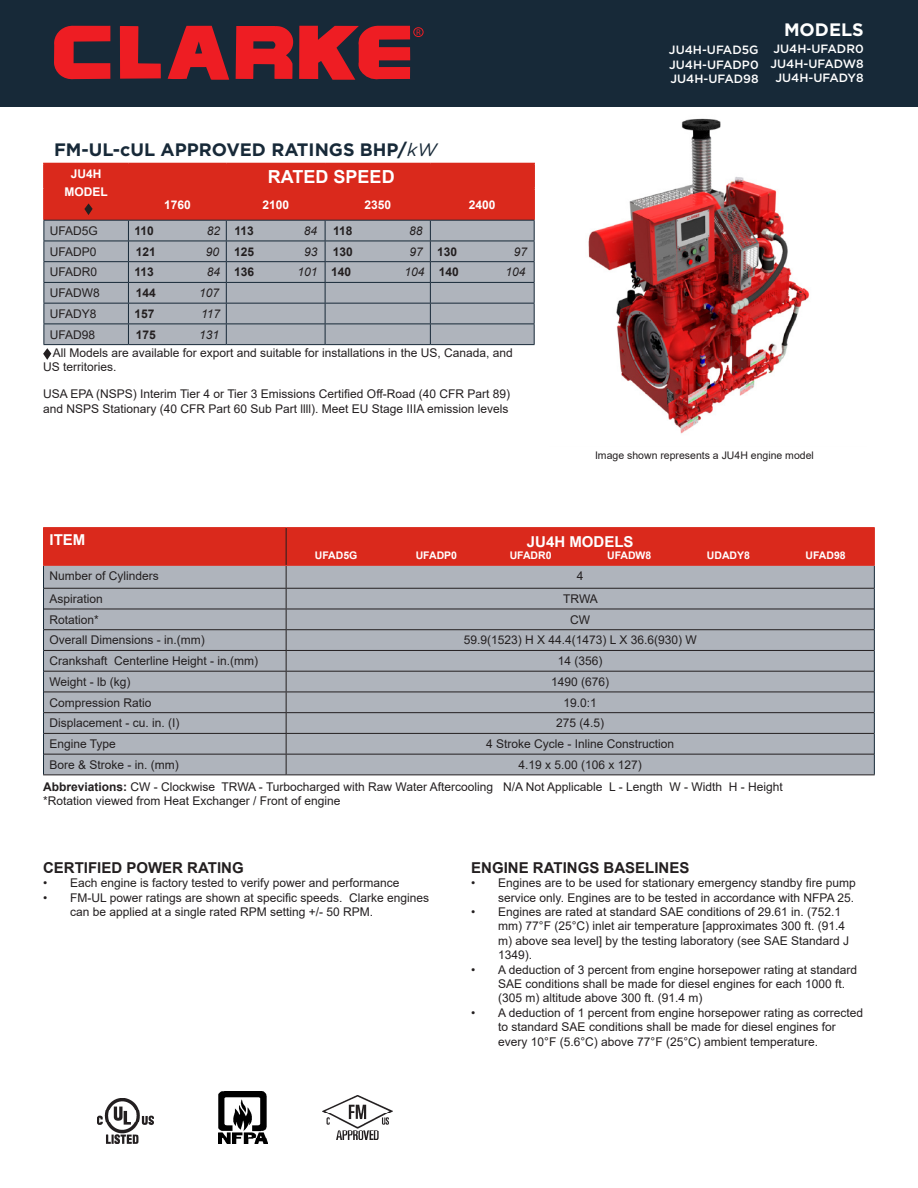
<style>
.page{position:relative;width:918px;height:1188px;background:#fff}
.page>*{position:absolute;margin:0;border:0;box-sizing:border-box;transform-origin:0 0}
.t1{font:700 18px "Gotham";color:#172938}
.t2{font:700 18px "Arial";color:#fff}
.t3{font:700 18px "Gotham";color:#fff}
.t4{font:700 15px "Arial";color:#231f20}
.t5{font:700 15px "Arial";color:#fff}
.t6{font:12px/14.4px "Arial";color:#231f20}
.t7{font:500 12px "Gotham";color:#fff}
.t8{font:700 12px "Arial";color:#231f20}
.t9{font:italic 12px "Arial";color:#231f20}
.t10{font:700 12px "Arial";color:#fff}
.t11{font:700 10.5px "Arial";color:#fff}
.t12{font:10.5px "Arial";color:#231f20}
.t13{font:8.25px "Myriad Pro";color:#ee1d23;scale:1.05 1}
.s1{font-weight:400;font-style:italic}
.s2{font-weight:700}
</style>
<div class="page">
<img style="left:97px;top:1098px;width:56px;height:46px">
<img style="left:219px;top:1092px;width:49px;height:51px">
<img style="left:323px;top:1095px;width:69px;height:45px">
<img style="left:550px;top:106px;width:316px;height:328px">
<svg style="left:43px;top:528px;width:832px;height:247px;background:#af989d"></svg>
<hr style="left:43px;top:775px;width:243px;height:1px;background:#231f20">
<hr style="left:286px;top:775px;width:589px;height:1px;background:#231f20">
<hr style="left:43px;top:527px;width:243px;height:1px;background:#da291c">
<hr style="left:43px;top:528px;width:1px;height:37px;background:#da291c">
<hr style="left:286px;top:527px;width:589px;height:1px;background:#da291c">
<hr style="left:874px;top:528px;width:1px;height:37px;background:#da291c">
<hr style="left:43px;top:565px;width:243px;height:1px;background:#da291c">
<hr style="left:286px;top:565px;width:589px;height:1px;background:#da291c">
<hr style="left:286px;top:528px;width:1px;height:37px;background:#231f20">
<svg style="left:43px;top:163px;width:492px;height:197px;background:#ba8b8d"></svg>
<div style="left:0;top:0;width:918px;height:106px;background:#172938"></div>
<svg style="left:236px;top:25px;width:174px;height:55px"></svg>
<svg style="left:168px;top:26px;width:61px;height:54px"></svg>
<svg style="left:120px;top:26px;width:41px;height:53px"></svg>
<svg style="left:54px;top:26px;width:56px;height:54px"></svg>
<div style="left:413px;top:27px;width:10px;height:10px;border:1px solid #ee1d23;border-radius:50%"></div>
<p class="t13" style="left:416px;top:27px;width:6px">R</p>
<p class="t1" style="left:54px;top:137px;width:384px">FM-UL-cUL APPROVED RATINGS BHP/<span class="s1">kW</span></p>
<p class="t10" style="left:71px;top:166px;width:32px">JU4H</p>
<p class="t10" style="left:65px;top:184px;width:45px">MODEL</p>
<p class="t2" style="left:268px;top:164px;width:128px">RATED SPEED</p>
<p class="t10" style="left:164px;top:196px;width:28px">1760</p>
<p class="t10" style="left:262px;top:196px;width:28px">2100</p>
<p class="t10" style="left:364px;top:196px;width:28px">2350</p>
<p class="t10" style="left:469px;top:196px;width:28px">2400</p>
<p class="t6" style="left:50px;top:223px;width:50px">UFAD5G</p>
<p class="t8" style="left:134px;top:222px;width:21px">110</p>
<p class="t9" style="left:207px;top:223px;width:15px">82</p>
<p class="t8" style="left:234px;top:222px;width:21px">113</p>
<p class="t9" style="left:304px;top:223px;width:15px">84</p>
<p class="t8" style="left:333px;top:222px;width:21px">118</p>
<p class="t9" style="left:409px;top:223px;width:15px">88</p>
<p class="t6" style="left:50px;top:244px;width:48px">UFADP0</p>
<p class="t8" style="left:136px;top:243px;width:22px">121</p>
<p class="t9" style="left:206px;top:244px;width:15px">90</p>
<p class="t8" style="left:234px;top:243px;width:22px">125</p>
<p class="t9" style="left:304px;top:244px;width:15px">93</p>
<p class="t8" style="left:333px;top:243px;width:22px">130</p>
<p class="t9" style="left:409px;top:244px;width:15px">97</p>
<p class="t8" style="left:437px;top:243px;width:22px">130</p>
<p class="t9" style="left:514px;top:244px;width:15px">97</p>
<p class="t6" style="left:50px;top:265px;width:49px">UFADR0</p>
<p class="t8" style="left:134px;top:264px;width:21px">113</p>
<p class="t9" style="left:207px;top:264px;width:15px">84</p>
<p class="t8" style="left:234px;top:264px;width:22px">136</p>
<p class="t9" style="left:297px;top:264px;width:22px">101</p>
<p class="t8" style="left:331px;top:264px;width:22px">140</p>
<p class="t9" style="left:404px;top:264px;width:22px">104</p>
<p class="t8" style="left:439px;top:264px;width:22px">140</p>
<p class="t9" style="left:506px;top:264px;width:22px">104</p>
<p class="t6" style="left:50px;top:286px;width:52px">UFADW8</p>
<p class="t8" style="left:136px;top:284px;width:22px">144</p>
<p class="t9" style="left:199px;top:285px;width:22px">107</p>
<p class="t6" style="left:50px;top:306px;width:48px">UFADY8</p>
<p class="t8" style="left:134px;top:305px;width:22px">157</p>
<p class="t9" style="left:201px;top:306px;width:21px">117</p>
<p class="t6" style="left:50px;top:327px;width:47px">UFAD98</p>
<p class="t8" style="left:136px;top:326px;width:22px">175</p>
<p class="t9" style="left:199px;top:327px;width:22px">131</p>
<p class="t6" style="left:43px;top:345px;width:471px;text-indent:10px">All Models are available for export and suitable for installations in the US, Canada, and<br>US territories.</p>
<p class="t6" style="left:43px;top:387px;width:468px">USA EPA (NSPS) Interim Tier 4 or Tier 3 Emissions Certified Off-Road (40 CFR Part 89)</p>
<p class="t6" style="left:43px;top:401px;width:467px">and NSPS Stationary (40 CFR Part 60 Sub Part llll). Meet EU Stage IIIA emission levels</p>
<p class="t7" style="left:669px;top:42px;width:91px">JU4H-UFAD5G</p>
<p class="t7" style="left:669px;top:57px;width:91px">JU4H-UFADP0</p>
<p class="t7" style="left:670px;top:71px;width:90px">JU4H-UFAD98</p>
<p class="t3" style="left:784px;top:17px;width:81px">MODELS</p>
<p class="t7" style="left:774px;top:41px;width:92px">JU4H-UFADR0</p>
<p class="t7" style="left:770px;top:56px;width:95px">JU4H-UFADW8</p>
<p class="t7" style="left:775px;top:70px;width:90px">JU4H-UFADY8</p>
<p class="t12" style="left:595px;top:448px;width:220px">Image shown represents a JU4H engine model</p>
<p class="t5" style="left:50px;top:529px;width:37px">ITEM</p>
<p class="t5" style="left:527px;top:531px;width:108px">JU4H MODELS</p>
<p class="t11" style="left:315px;top:548px;width:44px">UFAD5G</p>
<p class="t11" style="left:416px;top:548px;width:43px">UFADP0</p>
<p class="t11" style="left:510px;top:548px;width:43px">UFADR0</p>
<p class="t11" style="left:607px;top:548px;width:46px">UFADW8</p>
<p class="t11" style="left:707px;top:548px;width:45px">UDADY8</p>
<p class="t11" style="left:806px;top:548px;width:42px">UFAD98</p>
<p class="t6" style="left:50px;top:569px;width:111px">Number of Cylinders</p>
<p class="t6" style="left:577px;top:569px;width:8px">4</p>
<p class="t6" style="left:50px;top:591px;width:55px">Aspiration</p>
<p class="t6" style="left:563px;top:591px;width:36px">TRWA</p>
<p class="t6" style="left:50px;top:612px;width:51px">Rotation*</p>
<p class="t6" style="left:570px;top:612px;width:21px">CW</p>
<p class="t6" style="left:50px;top:633px;width:157px">Overall Dimensions - in.(mm)</p>
<p class="t6" style="left:464px;top:633px;width:235px">59.9(1523) H X 44.4(1473) L X 36.6(930) W</p>
<p class="t6" style="left:50px;top:654px;width:210px">Crankshaft Centerline Height - in.(mm)</p>
<p class="t6" style="left:558px;top:654px;width:46px">14 (356)</p>
<p class="t6" style="left:50px;top:674px;width:83px">Weight - lb (kg)</p>
<p class="t6" style="left:551px;top:674px;width:60px">1490 (676)</p>
<p class="t6" style="left:50px;top:695px;width:104px">Compression Ratio</p>
<p class="t6" style="left:564px;top:695px;width:35px">19.0:1</p>
<p class="t6" style="left:50px;top:716px;width:132px">Displacement - cu. in. (I)</p>
<p class="t6" style="left:556px;top:716px;width:50px">275 (4.5)</p>
<p class="t6" style="left:50px;top:737px;width:68px">Engine Type</p>
<p class="t6" style="left:486px;top:737px;width:190px">4 Stroke Cycle - Inline Construction</p>
<p class="t6" style="left:50px;top:757px;width:131px">Bore &amp; Stroke - in. (mm)</p>
<p class="t6" style="left:519px;top:757px;width:125px">4.19 x 5.00 (106 x 127)</p>
<p class="t6" style="left:43px;top:779px;width:741px"><span class="s2">Abbreviations:</span> CW - Clockwise TRWA - Turbocharged with Raw Water Aftercooling N/A Not Applicable L - Length W - Width H - Height</p>
<p class="t6" style="left:43px;top:794px;width:299px">*Rotation viewed from Heat Exchanger / Front of engine</p>
<p class="t4" style="left:43px;top:857px;width:202px">CERTIFIED POWER RATING</p>
<p class="t6" style="left:43px;top:876px;width:358px">• Each engine is factory tested to verify power and performance</p>
<p class="t6" style="left:70px;top:890px;width:361px;text-indent:-27px">• FM-UL power ratings are shown at specific speeds. Clarke engines can be applied at a single rated RPM setting +/- 50 RPM.</p>
<p class="t4" style="left:471px;top:857px;width:220px">ENGINE RATINGS BASELINES</p>
<p class="t6" style="left:471px;top:876px;width:386px;text-align:right">• Engines are to be used for stationary emergency standby fire pump service only. Engines are to be tested in accordance with NFPA 25.</p>
<p class="t6" style="left:498px;top:904px;width:352px;text-indent:-27px">• Engines are rated at standard SAE conditions of 29.61 in. (752.1 mm) 77°F (25°C) inlet air temperature [approximates 300 ft. (91.4 m) above sea level] by the testing laboratory (see SAE Standard J 1349).</p>
<p class="t6" style="left:498px;top:962px;width:360px;text-indent:-27px">• A deduction of 3 percent from engine horsepower rating at standard<br>SAE conditions shall be made for diesel engines for each 1000 ft. (305 m) altitude above 300 ft. (91.4 m)</p>
<p class="t6" style="left:498px;top:1005px;width:366px;text-indent:-27px">• A deduction of 1 percent from engine horsepower rating as corrected to standard SAE conditions shall be made for diesel engines for every 10°F (5.6°C) above 77°F (25°C) ambient temperature.</p>
</div>
